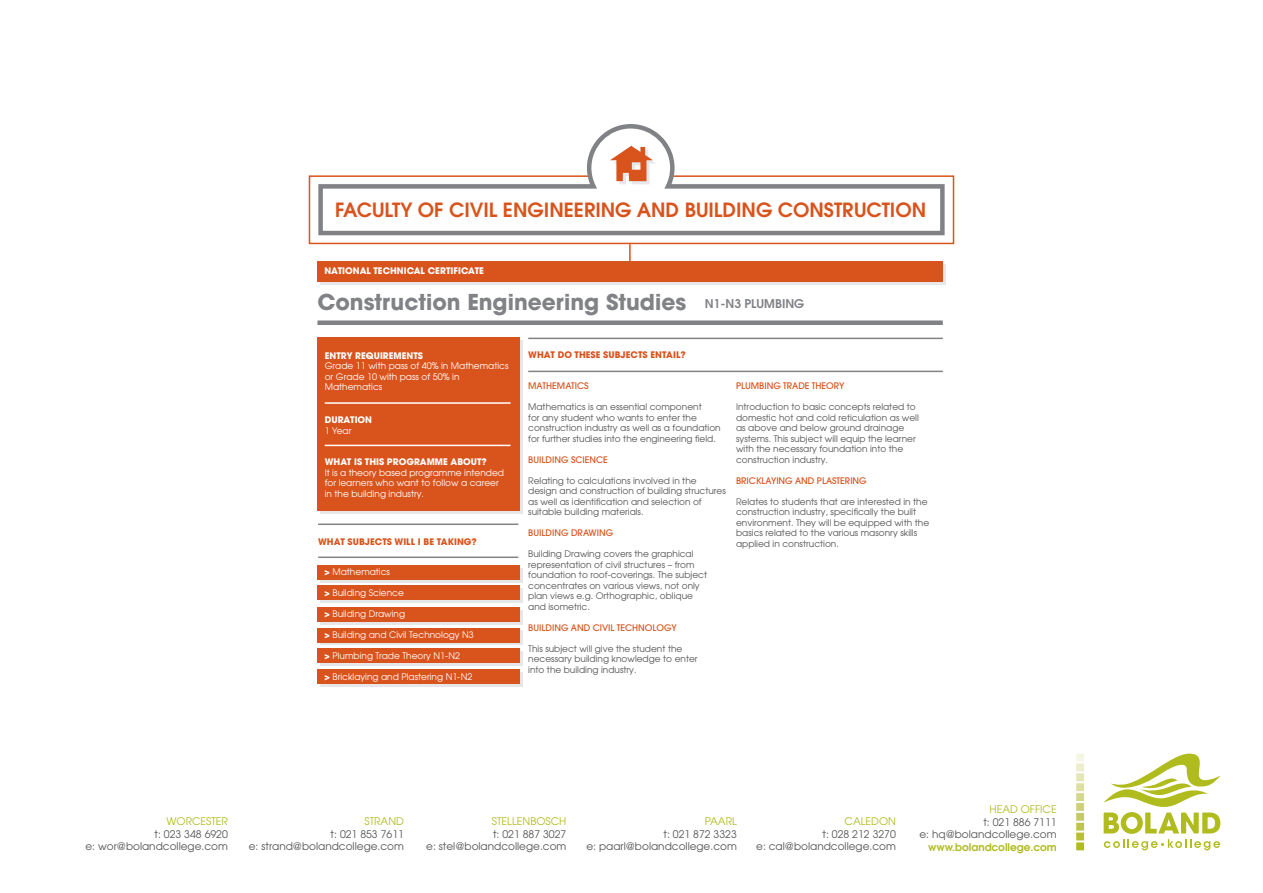
<style>
.page{position:relative;width:1263px;height:893px;background:#fff}
.page>*{position:absolute;margin:0;border:0;box-sizing:border-box;transform-origin:0 0}
.t1{font:700 21.75px "Avant Garde";color:#808285}
.t2{font:600 19.5px "Avant Garde";color:#d9531c}
.t3{font:10.5px/12.6px "Avant Garde";color:#57585a;text-align:right}
.t4{font:10.5px "Avant Garde";color:#b0bb1d}
.t5{font:600 10.5px "Avant Garde";color:#b0bb1d}
.t6{font:9px/10.5px "Avant Garde";color:#57585a}
.t7{font:9px/10.5px "Avant Garde";color:#fff}
.t8{font:500 9px "Avant Garde";color:#d9531c}
.t9{font:700 9px "Avant Garde";color:#fff}
.t10{font:700 9px "Avant Garde";color:#d9531c}
.s1{font-weight:600;font-size:12px}
.s2{font-weight:700}
</style>
<div class="page">
<svg style="left:1103px;top:753px;width:117px;height:97px"></svg>
<div style="left:1076px;top:754px;width:8px;height:7px;background:#f5f6e5"></div>
<div style="left:1076px;top:763px;width:8px;height:8px;background:#eceece"></div>
<div style="left:1076px;top:773px;width:8px;height:8px;background:#e3e6b7"></div>
<div style="left:1076px;top:783px;width:8px;height:8px;background:#dee0a3"></div>
<div style="left:1076px;top:793px;width:8px;height:8px;background:#d4d88e"></div>
<div style="left:1076px;top:803px;width:8px;height:8px;background:#cdd17a"></div>
<div style="left:1076px;top:813px;width:8px;height:8px;background:#c5cb64"></div>
<div style="left:1076px;top:823px;width:8px;height:8px;background:#bec54c"></div>
<div style="left:1076px;top:833px;width:8px;height:7px;background:#b8bf33"></div>
<div style="left:1076px;top:842px;width:8px;height:8px;background:#b0bb1d"></div>
<div style="left:320px;top:588px;width:202px;height:15px;background:#e6e7e9"></div>
<svg style="left:320px;top:630px;width:202px;height:15px"></svg>
<div style="left:320px;top:651px;width:202px;height:15px;background:#e6e7e9"></div>
<div style="left:320px;top:672px;width:202px;height:15px;background:#e6e7e9"></div>
<div style="left:320px;top:568px;width:202px;height:14px;background:#e6e7e9"></div>
<div style="left:320px;top:610px;width:202px;height:15px;background:#e6e7e9"></div>
<div style="left:317px;top:585px;width:203px;height:15px;background:#d9531c"></div>
<div style="left:317px;top:565px;width:203px;height:15px;background:#d9531c"></div>
<div style="left:317px;top:628px;width:203px;height:14px;background:#d9531c"></div>
<div style="left:317px;top:607px;width:203px;height:15px;background:#d9531c"></div>
<div style="left:317px;top:648px;width:203px;height:15px;background:#d9531c"></div>
<div style="left:317px;top:669px;width:203px;height:15px;background:#d9531c"></div>
<div style="left:321px;top:341px;width:202px;height:173px;background:#e6e7e9"></div>
<div style="left:318px;top:338px;width:202px;height:173px;background:#d9531c"></div>
<hr style="left:325px;top:402px;width:186px;height:2px;background:#fff">
<hr style="left:325px;top:445px;width:186px;height:1px;background:#fff">
<div style="left:320px;top:264px;width:625px;height:21px;background:#e6e7e9"></div>
<div style="left:317px;top:261px;width:626px;height:21px;background:#d9531c"></div>
<div style="left:317px;top:320px;width:626px;height:5px;background:#808285"></div>
<hr style="left:528px;top:371px;width:415px;height:1px;background:#808285">
<hr style="left:528px;top:338px;width:415px;height:1px;background:#808285">
<hr style="left:318px;top:556px;width:200px;height:2px;background:#808285">
<hr style="left:318px;top:523px;width:200px;height:2px;background:#808285">
<hr style="left:629px;top:244px;width:2px;height:21px;background:#d9531c">
<svg style="left:308px;top:175px;width:647px;height:70px"></svg>
<svg style="left:318px;top:124px;width:627px;height:111px"></svg>
<svg style="left:610px;top:146px;width:46px;height:38px"></svg>
<h2 class="t2" style="left:335px;top:197px;width:592px">FACULTY OF CIVIL ENGINEERING AND BUILDING CONSTRUCTION</h2>
<p class="t9" style="left:324px;top:265px;width:161px">NATIONAL TECHNICAL CERTIFICATE</p>
<h1 class="t1" style="left:317px;top:288px;width:488px">Construction Engineering Studies <span class="s1">N1-N3 PLUMBING</span></h1>
<p class="t9" style="left:325px;top:350px;width:100px">ENTRY REQUIREMENTS</p>
<p class="t7" style="left:325px;top:361px;width:185px">Grade 11 with pass of 40% in Mathematics or Grade 10 with pass of 50% in<br>Mathematics</p>
<p class="t9" style="left:325px;top:414px;width:49px">DURATION</p>
<p class="t7" style="left:325px;top:425px;width:28px">1 Year</p>
<p class="t9" style="left:325px;top:456px;width:164px">WHAT IS THIS PROGRAMME ABOUT?</p>
<p class="t7" style="left:325px;top:467px;width:181px">It is a theory based programme intended for learners who want to follow a career in the building industry.</p>
<p class="t10" style="left:318px;top:535px;width:160px">WHAT SUBJECTS WILL I BE TAKING?</p>
<p class="t7" style="left:325px;top:566px;width:67px"><span class="s2">&gt;</span> Mathematics</p>
<p class="t7" style="left:325px;top:587px;width:81px"><span class="s2">&gt;</span> Building Science</p>
<p class="t7" style="left:325px;top:608px;width:82px"><span class="s2">&gt;</span> Building Drawing</p>
<p class="t7" style="left:325px;top:629px;width:151px"><span class="s2">&gt;</span> Building and Civil Technology N3</p>
<p class="t7" style="left:325px;top:650px;width:137px"><span class="s2">&gt;</span> Plumbing Trade Theory N1-N2</p>
<p class="t7" style="left:325px;top:671px;width:149px"><span class="s2">&gt;</span> Bricklaying and Plastering N1-N2</p>
<p class="t10" style="left:528px;top:349px;width:159px">WHAT DO THESE SUBJECTS ENTAIL?</p>
<p class="t8" style="left:528px;top:381px;width:62px">MATHEMATICS</p>
<p class="t6" style="left:528px;top:402px;width:194px">Mathematics is an essential component<br>for any student who wants to enter the construction industry as well as a foundation for further studies into the engineering field.</p>
<p class="t8" style="left:528px;top:454px;width:81px">BUILDING SCIENCE</p>
<p class="t6" style="left:528px;top:475px;width:199px">Relating to calculations involved in the design and construction of building structures as well as identification and selection of suitable building materials.</p>
<p class="t8" style="left:528px;top:528px;width:86px">BUILDING DRAWING</p>
<p class="t6" style="left:528px;top:549px;width:180px">Building Drawing covers the graphical representation of civil structures – from foundation to roof-coverings. The subject concentrates on various views, not only plan views e.g. Orthographic, oblique and isometric.</p>
<p class="t8" style="left:528px;top:622px;width:150px">BUILDING AND CIVIL TECHNOLOGY</p>
<p class="t6" style="left:528px;top:643px;width:171px">This subject will give the student the necessary building knowledge to enter into the building industry.</p>
<p class="t8" style="left:736px;top:381px;width:110px">PLUMBING TRADE THEORY</p>
<p class="t6" style="left:736px;top:402px;width:184px">Introduction to basic concepts related to domestic hot and cold reticulation as well as above and below ground drainage systems. This subject will equip the learner with the necessary foundation into the construction industry.</p>
<p class="t8" style="left:736px;top:475px;width:132px">BRICKLAYING AND PLASTERING</p>
<p class="t6" style="left:736px;top:496px;width:195px">Relates to students that are interested in the construction industry, specifically the built environment. They will be equipped with the basics related to the various masonry skills applied in construction.</p>
<p class="t4" style="left:166px;top:815px;width:63px">WORCESTER</p>
<p class="t3" style="left:85px;top:827px;width:144px">t: 023 348 6920<br>e: wor@bolandcollege.com</p>
<p class="t4" style="left:365px;top:815px;width:41px">STRAND</p>
<p class="t3" style="left:249px;top:827px;width:157px">t: 021 853 7611<br>e: strand@bolandcollege.com</p>
<p class="t4" style="left:492px;top:815px;width:76px">STELLENBOSCH</p>
<p class="t3" style="left:426px;top:827px;width:142px">t: 021 887 3027<br>e: stel@bolandcollege.com</p>
<p class="t4" style="left:705px;top:815px;width:34px">PAARL</p>
<p class="t3" style="left:586px;top:827px;width:152px">t: 021 872 3323<br>e: paarl@bolandcollege.com</p>
<p class="t4" style="left:844px;top:815px;width:53px">CALEDON</p>
<p class="t3" style="left:756px;top:827px;width:141px">t: 028 212 3270<br>e: cal@bolandcollege.com</p>
<p class="t4" style="left:989px;top:803px;width:69px">HEAD OFFICE</p>
<p class="t3" style="left:919px;top:815px;width:139px">t: 021 886 7111<br>e: hq@bolandcollege.com</p>
<p class="t5" style="left:928px;top:840px;width:130px">www.bolandcollege.com</p>
</div>
